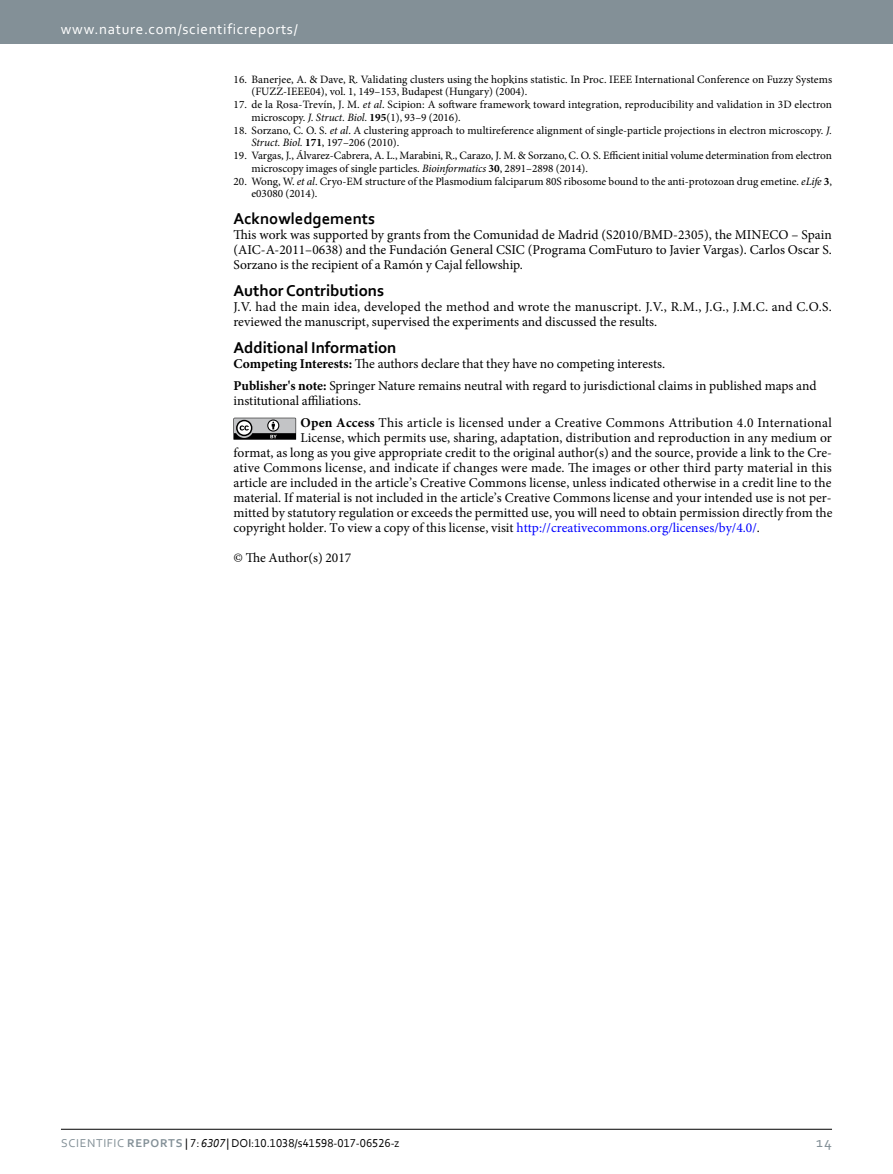
<style>
.page{position:relative;width:893px;height:1174px;background:#fff}
.page>*{position:absolute;margin:0;border:0;box-sizing:border-box;transform-origin:0 0}
.t1{font:16.5px "Corbel Bold 2";color:#000}
.t2{font:700 16.5px "Corbel";color:#000}
.t3{font:15px "Corbel 2";letter-spacing:.045em;color:#fff}
.t4{font:15px "Corbel 2";color:#839097}
.t5{font:13.5px/15px "Minion Pro";color:#000;text-align:justify}
.t6{font:13.5px/21.8px "Minion Pro";letter-spacing:.02em;color:#000}
.t7{font:12px "Corbel";color:#000}
.t8{font:11.25px/12.8px "Minion Pro";color:#000}
.s1{font-style:italic}
.s2{font-weight:700}
.s3{color:#00f}
.s4{font-family:"Corbel 2";color:#839097}
.s5{font-family:"Corbel Bold 2";color:#839097}
</style>
<div class="page">
<div style="left:0;top:0;width:893px;height:43px;background:#839097"></div>
<hr style="left:61px;top:1129px;width:771px;height:1px;background:#000">
<svg style="left:233px;top:418px;width:63px;height:22px"></svg>
<p class="t3" style="left:61px;top:19px;width:238px">www.nature.com/scientificreports/</p>
<p class="t8" style="left:251px;top:73px;width:582px;text-indent:-18px">16. Banerjee, A. &amp; Dave, R. Validating clusters using the hopkins statistic. In Proc. IEEE International Conference on Fuzzy Systems (FUZZ-IEEE04), vol. 1, 149–153, Budapest (Hungary) (2004).</p>
<p class="t8" style="left:251px;top:98px;width:582px;text-indent:-18px">17. de la Rosa-Trevín, J. M. <span class="s1">et al</span>. Scipion: A software framework toward integration, reproducibility and validation in 3D electron microscopy. <span class="s1">J. Struct. Biol.</span> <span class="s2">195</span>(1), 93–9 (2016).</p>
<p class="t8" style="left:251px;top:124px;width:582px;text-indent:-18px">18. Sorzano, C. O. S. <span class="s1">et al</span>. A clustering approach to multireference alignment of single-particle projections in electron microscopy. <span class="s1">J.<br>Struct. Biol.</span> <span class="s2">171</span>, 197–206 (2010).</p>
<p class="t8" style="left:251px;top:149px;width:582px;text-indent:-18px">19. Vargas, J., Álvarez-Cabrera, A. L., Marabini, R., Carazo, J. M. &amp; Sorzano, C. O. S. Efficient initial volume determination from electron microscopy images of single particles. <span class="s1">Bioinformatics</span> <span class="s2">30</span>, 2891–2898 (2014).</p>
<p class="t8" style="left:251px;top:175px;width:582px;text-indent:-18px">20. Wong, W. <span class="s1">et al</span>. Cryo-EM structure of the Plasmodium falciparum 80S ribosome bound to the anti-protozoan drug emetine. <span class="s1">eLife</span> <span class="s2">3</span>, e03080 (2014).</p>
<p class="t2" style="left:233px;top:209px;width:143px">Acknowledgements</p>
<p class="t5" style="left:233px;top:228px;width:600px">This work was supported by grants from the Comunidad de Madrid (S2010/BMD-2305), the MINECO – Spain (AIC-A-2011–0638) and the Fundación General CSIC (Programa ComFuturo to Javier Vargas). Carlos Oscar S.<br>Sorzano is the recipient of a Ramón y Cajal fellowship.</p>
<p class="t1" style="left:233px;top:281px;width:152px">Author Contributions</p>
<p class="t5" style="left:233px;top:300px;width:600px">J.V. had the main idea, developed the method and wrote the manuscript. J.V., R.M., J.G., J.M.C. and C.O.S. reviewed the manuscript, supervised the experiments and discussed the results.</p>
<p class="t1" style="left:233px;top:338px;width:164px">Additional Information</p>
<p class="t5" style="left:233px;top:353px;width:584px;line-height:21.8px"><span class="s2">Competing Interests:</span> The authors declare that they have no competing interests.<br><span class="s2">Publisher's note:</span> Springer Nature remains neutral with regard to jurisdictional claims in published maps and</p>
<p class="t6" style="left:301px;top:390px;width:533px;text-indent:-67px">institutional affiliations.<br><span class="s2">Open Access</span> This article is licensed under a Creative Commons Attribution 4.0 International</p>
<p class="t5" style="left:233px;top:430px;width:601px;text-indent:67px">License, which permits use, sharing, adaptation, distribution and reproduction in any medium or format, as long as you give appropriate credit to the original author(s) and the source, provide a link to the Cre&shy;ative Commons license, and indicate if changes were made. The images or other third party material in this article are included in the article’s Creative Commons license, unless indicated otherwise in a credit line to the material. If material is not included in the article’s Creative Commons license and your intended use is not per&shy;mitted by statutory regulation or exceeds the permitted use, you will need to obtain permission directly from the copyright holder. To view a copy of this license, visit <span class="s3">http://creativecommons.org/licenses/by/4.0/</span>.</p>
<p class="t5" style="left:233px;top:550px;width:119px">© The Author(s) 2017</p>
<p class="t7" style="left:61px;top:1135px;width:340px"><span class="s4">Scientific</span> <span class="s5">REPOrTS</span> | 7:<span class="s1">6307</span>| DOI:10.1038/s41598-017-06526-z</p>
<p class="t4" style="left:816px;top:1132px;width:18px">14</p>
</div>
